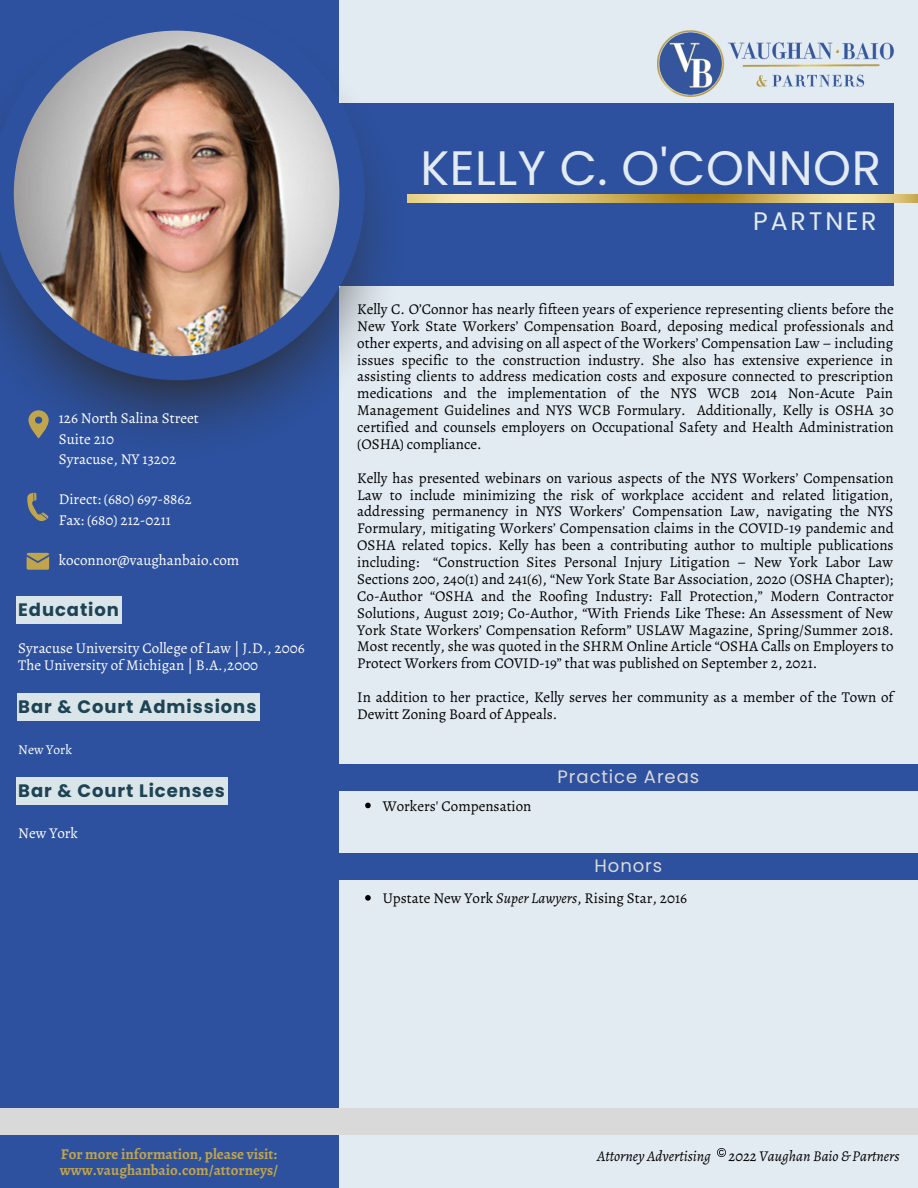
<style>
.page{position:relative;width:918px;height:1188px;background:#fff}
.page>*{position:absolute;margin:0;border:0;box-sizing:border-box;transform-origin:0 0}
.t1{font:48.3px "Poppins";letter-spacing:.01em;color:#e3ebf2}
.t2{font:25.5px "Poppins";letter-spacing:.1em;color:#e3ebf2}
.t3{font:700 18px "Poppins";letter-spacing:.05em;color:#1d4355}
.t4{font:18px "Poppins";letter-spacing:.05em;color:#d9d9d9}
.t5{font:15px/16.8px "Alegreya";color:#000;text-align:justify}
.t6{font:15px/20.2px "Alegreya";color:#fff}
.t7{font:700 15px/16.8px "Alegreya";color:#c0a54d}
.t8{font:italic 15px "Alegreya";color:#000}
.t9{font:13.5px "Alegreya";color:#fff}
.s1{font-style:italic}
</style>
<div class="page">
<div style="left:163px;top:0;width:755px;height:1188px;background:#e3ebf2"></div>
<div style="left:0;top:0;width:339px;height:1188px;background:#2d519e"></div>
<div style="left:0;top:103px;width:894px;height:183px;background:#2d519e"></div>
<div style="left:339px;top:764px;width:579px;height:27px;background:#2d519e"></div>
<img style="left:0;top:30px;width:381px;height:409px">
<img style="left:14px;top:31px;width:325px;height:325px;border-radius:50%">
<img style="left:657px;top:30px;width:237px;height:67px">
<svg style="left:28px;top:410px;width:21px;height:28px"></svg>
<svg style="left:27px;top:493px;width:22px;height:29px"></svg>
<svg style="left:27px;top:553px;width:22px;height:17px"></svg>
<div style="left:0;top:1108px;width:918px;height:27px;background:#d9d9d9"></div>
<svg style="left:717px;top:1148px;width:8px;height:8px"></svg>
<div style="left:17px;top:596px;width:105px;height:28px;background:#dae5ea"></div>
<div style="left:17px;top:693px;width:242px;height:28px;background:#dae5ea"></div>
<svg style="left:365px;top:803px;width:6px;height:5px"></svg>
<div style="left:17px;top:777px;width:211px;height:27px;background:#dae5ea"></div>
<div style="left:339px;top:853px;width:579px;height:27px;background:#2d519e"></div>
<svg style="left:365px;top:895px;width:6px;height:6px"></svg>
<img style="left:407px;top:194px;width:511px;height:8px">
<p class="t6" style="left:59px;top:408px;width:142px">126 North Salina Street<br>Suite 210<br>Syracuse, NY 13202</p>
<p class="t6" style="left:59px;top:489px;width:134px">Direct: (680) 697-8862<br>Fax: (680) 212-0211</p>
<p class="t6" style="left:59px;top:550px;width:182px">koconnor@vaughanbaio.com</p>
<p class="t3" style="left:18px;top:597px;width:102px">Education</p>
<p class="t6" style="left:18px;top:640px;width:288px;line-height:16.8px">Syracuse University College of Law | J.D., 2006<br>The University of Michigan | B.A.,2000</p>
<p class="t3" style="left:18px;top:694px;width:240px">Bar &amp; Court Admissions</p>
<p class="t9" style="left:18px;top:740px;width:55px">New York</p>
<p class="t3" style="left:18px;top:778px;width:208px">Bar &amp; Court Licenses</p>
<p class="t6" style="left:18px;top:823px;width:61px">New York</p>
<h1 class="t1" style="left:420px;top:135px;width:462px">KELLY C. O'CONNOR</h1>
<h2 class="t2" style="left:753px;top:206px;width:125px">PARTNER</h2>
<p class="t5" style="left:357px;top:300px;width:538px">Kelly C. O’Connor has nearly fifteen years of experience representing clients before the New York State Workers’ Compensation Board, deposing medical professionals and other experts, and advising on all aspect of the Workers’ Compensation Law – including issues specific to the construction industry. She also has extensive experience in assisting clients to address medication costs and exposure connected to prescription medications and the implementation of the NYS WCB 2014 Non-Acute Pain Management Guidelines and NYS WCB Formulary. Additionally, Kelly is OSHA 30 certified and counsels employers on Occupational Safety and Health Administration (OSHA) compliance.</p>
<p class="t5" style="left:357px;top:469px;width:538px">Kelly has presented webinars on various aspects of the NYS Workers’ Compensation Law to include minimizing the risk of workplace accident and related litigation, addressing permanency in NYS Workers’ Compensation Law, navigating the NYS Formulary, mitigating Workers’ Compensation claims in the COVID-19 pandemic and OSHA related topics. Kelly has been a contributing author to multiple publications including: “Construction Sites Personal Injury Litigation – New York Labor Law Sections 200, 240(1) and 241(6), “New York State Bar Association, 2020 (OSHA Chapter); Co-Author “OSHA and the Roofing Industry: Fall Protection,” Modern Contractor Solutions, August 2019; Co-Author, “With Friends Like These: An Assessment of New York State Workers’ Compensation Reform” USLAW Magazine, Spring/Summer 2018.<br>Most recently, she was quoted in the SHRM Online Article “OSHA Calls on Employers to Protect Workers from COVID-19” that was published on September 2, 2021.</p>
<p class="t5" style="left:357px;top:689px;width:538px">In addition to her practice, Kelly serves her community as a member of the Town of<br>Dewitt Zoning Board of Appeals.</p>
<p class="t5" style="left:383px;top:797px;width:150px">Workers' Compensation</p>
<p class="t4" style="left:558px;top:764px;width:143px">Practice Areas</p>
<p class="t4" style="left:595px;top:853px;width:69px">Honors</p>
<p class="t5" style="left:383px;top:889px;width:306px">Upstate New York <span class="s1">Super Lawyers</span>, Rising Star, 2016</p>
<p class="t7" style="left:60px;top:1145px;width:220px">For more information, please visit: www.vaughanbaio.com/attorneys/</p>
<p class="t8" style="left:597px;top:1145px;width:304px">Attorney Advertising 2022 Vaughan Baio &amp; Partners</p>
</div>
